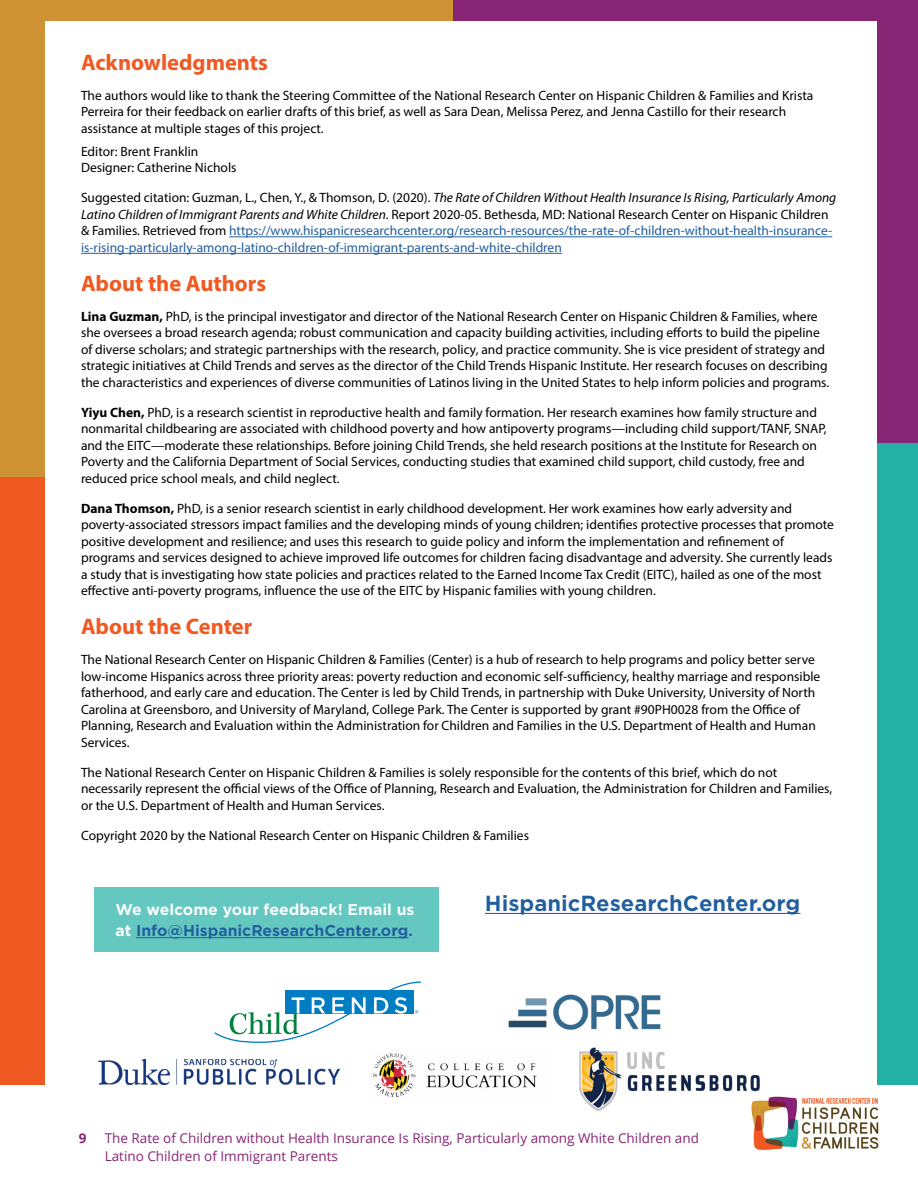
<style>
.page{position:relative;width:918px;height:1188px;background:#fff}
.page>*{position:absolute;margin:0;border:0;box-sizing:border-box;transform-origin:0 0}
.t1{font:700 22.5px "Myriad Pro";color:#f15922}
.t2{font:700 21px "Gotham S Sm";color:#215e9e}
.t3{font:700 15px/21px "Gotham S Sm";color:#215e9e}
.t4{font:13.5px/16.5px "Myriad Pro";color:#000}
.t5{font:13.5px/16.5px "Myriad Pro";color:#215e9e}
.t6{font:13.5px/18px "Open Sans";color:#872575}
.t7{font:700 13.5px "Open Sans";color:#872575}
.s1{color:#000}
.s2{font-style:italic;color:#000}
.s3{font-weight:700}
.s4{color:#fff}
</style>
<div class="page">
<img style="left:751px;top:1096px;width:128px;height:54px">
<div style="left:0;top:0;width:508px;height:497px;background:#cf9234"></div>
<div style="left:454px;top:0;width:464px;height:740px;background:#872575"></div>
<div style="left:454px;top:443px;width:464px;height:641px;background:#23b1a5"></div>
<div style="left:0;top:477px;width:467px;height:607px;background:#f15922"></div>
<div style="left:45px;top:21px;width:831px;height:1071px;background:#fff"></div>
<hr style="left:229px;top:236px;width:603px;height:1px;background:#215e9e">
<hr style="left:81px;top:253px;width:481px;height:1px;background:#215e9e">
<img style="left:99px;top:1059px;width:241px;height:25px">
<img style="left:372px;top:1053px;width:165px;height:45px">
<img style="left:579px;top:1048px;width:188px;height:63px">
<img style="left:508px;top:994px;width:153px;height:35px">
<div style="left:94px;top:888px;width:344px;height:64px;background:#65c8c0"></div>
<hr style="left:136px;top:937px;width:272px;height:1px;background:#215e9e">
<hr style="left:485px;top:913px;width:315px;height:1px;background:#215e9e">
<svg style="left:214px;top:982px;width:207px;height:61px"></svg>
<h1 class="t1" style="left:81px;top:47px;width:188px">Acknowledgments</h1>
<p class="t4" style="left:81px;top:87px;width:734px">The authors would like to thank the Steering Committee of the National Research Center on Hispanic Children &amp; Families and Krista<br>Perreira for their feedback on earlier drafts of this brief, as well as Sara Dean, Melissa Perez, and Jenna Castillo for their research assistance at multiple stages of this project.</p>
<p class="t4" style="left:81px;top:143px;width:157px">Editor: Brent Franklin<br>Designer: Catherine Nichols</p>
<p class="t5" style="left:81px;top:189px;width:757px"><span class="s1">Suggested citation: Guzman, L., Chen, Y., &amp; Thomson, D. (2020).</span> <span class="s2">The Rate of Children Without Health Insurance Is Rising, Particularly Among Latino Children of Immigrant Parents and White Children</span><span class="s1">. Report 2020-05. Bethesda, MD: National Research Center on Hispanic Children &amp; Families. Retrieved from</span> https://www.hispanicresearchcenter.org/research-resources/the-rate-of-children-without-health-insurance&shy;is-rising-particularly-among-latino-children-of-immigrant-parents-and-white-children</p>
<h1 class="t1" style="left:81px;top:269px;width:187px">About the Authors</h1>
<p class="t4" style="left:81px;top:308px;width:750px"><span class="s3">Lina Guzman,</span> PhD, is the principal investigator and director of the National Research Center on Hispanic Children &amp; Families, where she oversees a broad research agenda; robust communication and capacity building activities, including efforts to build the pipeline of diverse scholars; and strategic partnerships with the research, policy, and practice community. She is vice president of strategy and strategic initiatives at Child Trends and serves as the director of the Child Trends Hispanic Institute. Her research focuses on describing the characteristics and experiences of diverse communities of Latinos living in the United States to help inform policies and programs.</p>
<p class="t4" style="left:81px;top:404px;width:747px"><span class="s3">Yiyu Chen,</span> PhD, is a research scientist in reproductive health and family formation. Her research examines how family structure and nonmarital childbearing are associated with childhood poverty and how antipoverty programs—including child support/TANF, SNAP, and the EITC—moderate these relationships. Before joining Child Trends, she held research positions at the Institute for Research on Poverty and the California Department of Social Services, conducting studies that examined child support, child custody, free and reduced price school meals, and child neglect.</p>
<p class="t4" style="left:81px;top:500px;width:754px"><span class="s3">Dana Thomson,</span> PhD, is a senior research scientist in early childhood development. Her work examines how early adversity and poverty-associated stressors impact families and the developing minds of young children; identifies protective processes that promote positive development and resilience; and uses this research to guide policy and inform the implementation and refinement of programs and services designed to achieve improved life outcomes for children facing disadvantage and adversity. She currently leads a study that is investigating how state policies and practices related to the Earned Income Tax Credit (EITC), hailed as one of the most effective anti-poverty programs, influence the use of the EITC by Hispanic families with young children.</p>
<h1 class="t1" style="left:81px;top:612px;width:173px">About the Center</h1>
<p class="t4" style="left:81px;top:651px;width:741px">The National Research Center on Hispanic Children &amp; Families (Center) is a hub of research to help programs and policy better serve low-income Hispanics across three priority areas: poverty reduction and economic self-sufficiency, healthy marriage and responsible fatherhood, and early care and education. The Center is led by Child Trends, in partnership with Duke University, University of North Carolina at Greensboro, and University of Maryland, College Park. The Center is supported by grant #90PH0028 from the Office of Planning, Research and Evaluation within the Administration for Children and Families in the U.S. Department of Health and Human Services.</p>
<p class="t4" style="left:81px;top:764px;width:753px">The National Research Center on Hispanic Children &amp; Families is solely responsible for the contents of this brief, which do not necessarily represent the official views of the Office of Planning, Research and Evaluation, the Administration for Children and Families, or the U.S. Department of Health and Human Services.</p>
<p class="t4" style="left:81px;top:827px;width:450px">Copyright 2020 by the National Research Center on Hispanic Children &amp; Families</p>
<p class="t3" style="left:115px;top:899px;width:301px"><span class="s4">We welcome your feedback! Email us at</span> Info@HispanicResearchCenter.org.</p>
<h2 class="t2" style="left:485px;top:889px;width:317px">HispanicResearchCenter.org</h2>
<p class="t7" style="left:79px;top:1129px;width:9px">9</p>
<p class="t6" style="left:105px;top:1129px;width:596px">The Rate of Children without Health Insurance Is Rising, Particularly among White Children and<br>Latino Children of Immigrant Parents</p>
</div>
